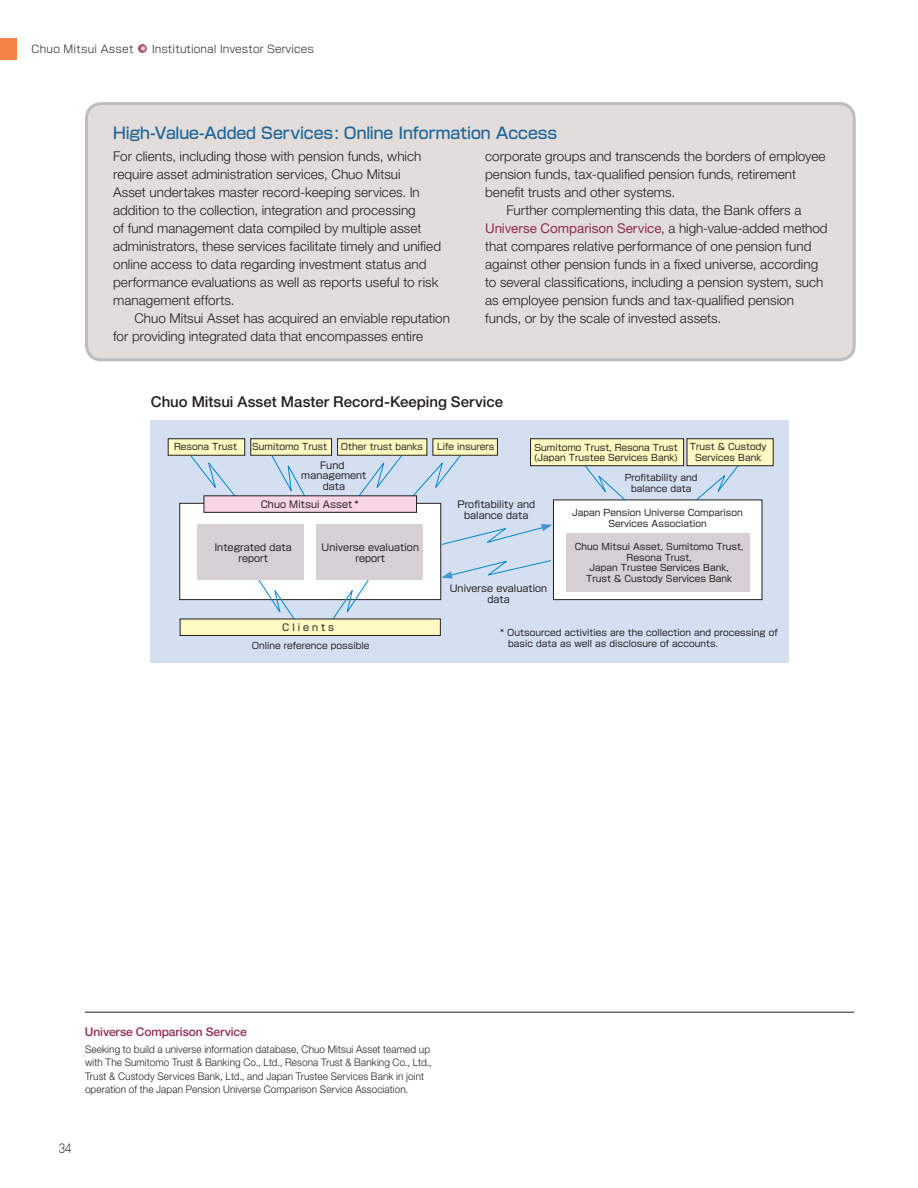
<style>
.page{position:relative;width:918px;height:1188px;background:#fff}
.page>*{position:absolute;margin:0;border:0;box-sizing:border-box;transform-origin:0 0}
.t1{font:500 15.75px "Shin Go";letter-spacing:-.01em;color:#23689a}
.t2{font:500 15px "Helvetica Neue";color:#231f20}
.t3{font:300 13.5px/18px "Helvetica Neue";color:#231f20}
.t4{font:13.5px "Helvetica Neue";color:#942c57}
.t5{font:500 12px "Helvetica Neue";letter-spacing:-.005em;color:#942c57}
.t6{font:300 12px "Shin Go";color:#231f20;scale:.7 1}
.t7{font:300 10.5px/13.5px "Helvetica Neue";letter-spacing:.01em;color:#231f20;scale:.95 1}
.t8{font:300 10.5px "Shin Go";color:#231f20}
.t9{font:9.6px/10.8px "Shin Go";color:#231f20;text-align:center}
.t10{font:9.6px "Shin Go";letter-spacing:.3em;color:#231f20}
.t11{font:9px/10.8px "Shin Go";color:#231f20;text-align:center}
.s1{font-weight:300;color:#231f20}
</style>
<div class="page">
<div style="left:0;top:38px;width:17px;height:21px;background:#f58345"></div>
<svg style="left:138px;top:44px;width:9px;height:9px"></svg>
<hr style="left:85px;top:1012px;width:769px;height:1px;background:#231f20">
<div style="left:151px;top:420px;width:638px;height:242px;background:#d4dff1"></div>
<div style="left:553px;top:500px;width:209px;height:100px;background:#fff"></div>
<svg style="left:187px;top:452px;width:559px;height:167px"></svg>
<svg style="left:541px;top:524px;width:11px;height:7px"></svg>
<svg style="left:442px;top:571px;width:11px;height:8px"></svg>
<div style="left:204px;top:496px;width:213px;height:16px;background:#fad5e5"></div>
<div style="left:204px;top:496px;width:213px;height:17px;border:1px solid #231f20"></div>
<div style="left:198px;top:525px;width:106px;height:55px;background:#d6d0d5"></div>
<div style="left:317px;top:525px;width:106px;height:55px;background:#d6d0d5"></div>
<div style="left:433px;top:439px;width:64px;height:16px;background:#fffac1"></div>
<div style="left:168px;top:439px;width:77px;height:16px;background:#fffac1"></div>
<div style="left:251px;top:439px;width:81px;height:16px;background:#fffac1"></div>
<div style="left:338px;top:439px;width:89px;height:16px;background:#fffac1"></div>
<div style="left:566px;top:534px;width:184px;height:58px;background:#d6d0d5"></div>
<div style="left:531px;top:439px;width:153px;height:27px;background:#fffac1"></div>
<div style="left:530px;top:439px;width:154px;height:27px;border:1px solid #231f20"></div>
<div style="left:687px;top:439px;width:86px;height:27px;background:#fffac1"></div>
<div style="left:687px;top:439px;width:86px;height:27px;border:1px solid #231f20"></div>
<div style="left:180px;top:619px;width:260px;height:16px;background:#fffac1"></div>
<div style="left:180px;top:619px;width:261px;height:17px;border:1px solid #231f20"></div>
<div style="left:87px;top:104px;width:767px;height:256px;background:#e2ddda;border-radius:15px"></div>
<div style="left:85px;top:102px;width:771px;height:259px;border:3px solid #bcbdc0;border-radius:15px"></div>
<p class="t8" style="left:32px;top:42px;width:104px">Chuo Mitsui Asset</p>
<p class="t8" style="left:152px;top:42px;width:163px">Institutional Investor Services</p>
<p class="t1" style="left:113px;top:122px;width:446px">High-Value-Added Services: Online Information Access</p>
<p class="t3" style="left:113px;top:147px;width:330px">For clients, including those with pension funds, which require asset administration services, Chuo Mitsui<br>Asset undertakes master record-keeping services. In addition to the collection, integration and processing<br>of fund management data compiled by multiple asset administrators, these services facilitate timely and unified online access to data regarding investment status and performance evaluations as well as reports useful to risk management efforts.</p>
<p class="t3" style="left:113px;top:309px;width:338px;text-indent:21px">Chuo Mitsui Asset has acquired an enviable reputation for providing integrated data that encompasses entire</p>
<p class="t3" style="left:485px;top:147px;width:342px">corporate groups and transcends the borders of employee</p>
<p class="t3" style="left:485px;top:165px;width:312px">pension funds, tax-qualified pension funds, retirement</p>
<p class="t3" style="left:485px;top:183px;width:191px">benefit trusts and other systems.</p>
<p class="t3" style="left:506px;top:201px;width:297px">Further complementing this data, the Bank offers a</p>
<p class="t4" style="left:485px;top:221px;width:344px">Universe Comparison Service<span class="s1">, a high-value-added method</span></p>
<p class="t3" style="left:485px;top:237px;width:328px">that compares relative performance of one pension fund</p>
<p class="t3" style="left:485px;top:255px;width:334px">against other pension funds in a fixed universe, according</p>
<p class="t3" style="left:485px;top:273px;width:340px">to several classifications, including a pension system, such</p>
<p class="t3" style="left:485px;top:291px;width:310px">as employee pension funds and tax-qualified pension</p>
<p class="t3" style="left:485px;top:309px;width:237px">funds, or by the scale of invested assets.</p>
<p class="t2" style="left:151px;top:393px;width:354px">Chuo Mitsui Asset Master Record-Keeping Service</p>
<p class="t11" style="left:690px;top:441px;width:78px">Trust &amp; Custody<br>Services Bank</p>
<p class="t11" style="left:625px;top:472px;width:74px">Profitability and balance data</p>
<p class="t11" style="left:572px;top:507px;width:172px">Japan Pension Universe Comparison<br>Services Association</p>
<p class="t11" style="left:575px;top:540px;width:170px">Chuo Mitsui Asset, Sumitomo Trust,<br>Resona Trust,<br>Japan Trustee Services Bank,<br>Trust &amp; Custody Services Bank</p>
<p class="t11" style="left:174px;top:441px;width:65px">Resona Trust</p>
<p class="t11" style="left:252px;top:441px;width:76px">Sumitomo Trust</p>
<p class="t11" style="left:341px;top:441px;width:84px">Other trust banks</p>
<p class="t11" style="left:437px;top:441px;width:59px">Life insurers</p>
<p class="t11" style="left:534px;top:441px;width:145px;text-align:left">Sumitomo Trust, Resona Trust (Japan Trustee Services Bank)</p>
<p class="t9" style="left:301px;top:459px;width:67px">Fund management data</p>
<p class="t9" style="left:261px;top:498px;width:100px">Chuo Mitsui Asset *</p>
<p class="t9" style="left:457px;top:499px;width:79px">Profitability and balance data</p>
<p class="t9" style="left:215px;top:541px;width:78px">Integrated data report</p>
<p class="t9" style="left:322px;top:541px;width:99px">Universe evaluation report</p>
<p class="t9" style="left:450px;top:583px;width:99px">Universe evaluation data</p>
<p class="t10" style="left:282px;top:621px;width:53px">Clients</p>
<p class="t11" style="left:500px;top:627px;width:279px">* Outsourced activities are the collection and processing of</p>
<p class="t11" style="left:252px;top:639px;width:119px">Online reference possible</p>
<p class="t11" style="left:508px;top:638px;width:212px">basic data as well as disclosure of accounts.</p>
<p class="t5" style="left:85px;top:1025px;width:163px">Universe Comparison Service</p>
<p class="t7" style="left:85px;top:1042px;width:366px">Seeking to build a universe information database, Chuo Mitsui Asset teamed up with The Sumitomo Trust &amp; Banking Co., Ltd., Resona Trust &amp; Banking Co., Ltd., Trust &amp; Custody Services Bank, Ltd., and Japan Trustee Services Bank in joint operation of the Japan Pension Universe Comparison Service Association.</p>
<p class="t6" style="left:59px;top:1141px;width:10px">34</p>
</div>
